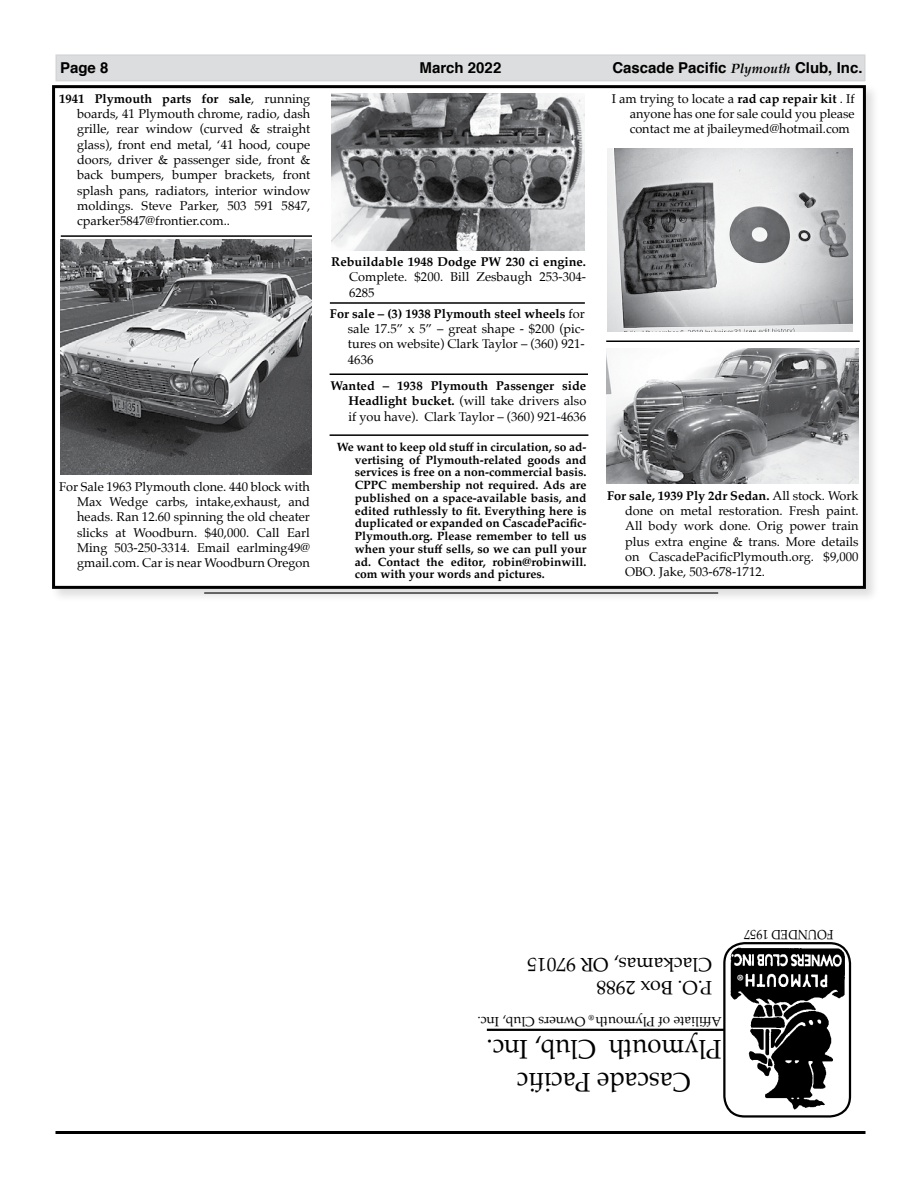
<style>
.page{position:relative;width:918px;height:1188px;background:#fff}
.page>*{position:absolute;margin:0;border:0;box-sizing:border-box;transform-origin:0 0}
.t1{font:27px/32.4px "Palatino Linotype";color:#000;text-align:center;scale:.95 1}
.t2{font:19.5px/23.4px "Palatino Linotype";color:#000}
.t3{font:700 15px "Helvetica";color:#000}
.t4{font:13.5px "Palatino Linotype";color:#000}
.t5{font:13.5px "Palatino Linotype";color:#000;scale:.9 1}
.t6{font:12.75px/15.3px "Palatino";color:#000;text-align:justify}
.t7{font:700 12.75px "Palatino";color:#000}
.t8{font:700 12px/12.8px "Palatino";color:#000;text-align:justify}
.t9{font:700 7.5px "Palatino Linotype";color:#000}
.t10{font:700 7.5px "Helvetica";color:#fff}
.s1{font-family:"Palatino";font-style:italic;font-size:13.5px}
.s2{font-weight:700}
</style>
<div class="page">
<div style="left:50px;top:83px;width:830px;height:520px;background:#000;opacity:.13"></div>
<div style="left:54px;top:87px;width:810px;height:500px;background:#fff"></div>
<div style="left:52px;top:85px;width:814px;height:504px;border:3px solid #000"></div>
<div style="left:56px;top:54px;width:810px;height:27px;background:#dcddde"></div>
<hr style="left:56px;top:1131px;width:810px;height:3px;background:#000">
<hr style="left:487px;top:1029px;width:238px;height:2px;background:#000">
<img style="left:727px;top:945px;width:121px;height:166px">
<div style="left:723px;top:942px;width:128px;height:176px;border:2px solid #000;border-radius:20px"></div>
<div style="left:733px;top:970px;width:11px;height:15px;background:#000;border-radius:50%"></div>
<div style="left:732px;top:969px;width:13px;height:16px;border:2px solid #000;border-radius:50%"></div>
<hr style="left:204px;top:592px;width:514px;height:2px;background:#000">
<hr style="left:606px;top:340px;width:254px;height:2px;background:#000">
<img style="left:606px;top:348px;width:253px;height:136px">
<img style="left:608px;top:148px;width:245px;height:183px">
<hr style="left:330px;top:302px;width:255px;height:2px;background:#000">
<hr style="left:330px;top:434px;width:258px;height:2px;background:#000">
<img style="left:332px;top:93px;width:253px;height:157px">
<hr style="left:61px;top:235px;width:251px;height:2px;background:#000">
<img style="left:60px;top:240px;width:252px;height:235px">
<hr style="left:330px;top:373px;width:258px;height:2px;background:#000">
<p class="t3" style="left:60px;top:56px;width:50px">Page 8</p>
<p class="t3" style="left:420px;top:56px;width:83px">March 2022</p>
<p class="t3" style="left:612px;top:56px;width:252px">Cascade Pacific <span class="s1">Plymouth</span> Club, Inc.</p>
<p class="t6" style="left:77px;top:91px;width:235px;text-indent:-18px"><span class="s2">1941 Plymouth parts for sale</span>, running boards, 41 Plymouth chrome, radio, dash grille, rear window (curved &amp; straight glass), front end metal, ‘41 hood, coupe doors, driver &amp; passenger side, front &amp; back bumpers, bumper brackets, front splash pans, radiators, interior window moldings. Steve Parker, 503 591 5847, cparker5847@frontier.com..</p>
<p class="t6" style="left:77px;top:479px;width:234px;text-indent:-18px">For Sale 1963 Plymouth clone. 440 block with Max Wedge carbs, intake,exhaust, and heads. Ran 12.60 spinning the old cheater slicks at Woodburn. $40,000. Call Earl Ming 503-250-3314. Email earlming49@ gmail.com. Car is near Woodburn Oregon</p>
<p class="t7" style="left:331px;top:251px;width:256px">Rebuildable 1948 Dodge PW 230 ci engine.</p>
<p class="t6" style="left:349px;top:269px;width:238px">Complete. $200. Bill Zesbaugh 253-304-<br>6285</p>
<p class="t6" style="left:348px;top:306px;width:238px;text-indent:-18px"><span class="s2">For sale – (3) 1938 Plymouth steel wheels</span> for sale 17.5” x 5” – great shape - $200 (pic&shy;tures on website) Clark Taylor – (360) 921- 4636</p>
<p class="t6" style="left:348px;top:378px;width:239px;text-indent:-18px"><span class="s2">Wanted – 1938 Plymouth Passenger side Headlight bucket.</span> (will take drivers also if you have). Clark Taylor – (360) 921-4636</p>
<p class="t8" style="left:355px;top:440px;width:233px;text-indent:-18px">We want to keep old stuff in circulation, so ad&shy;vertising of Plymouth-related goods and services is free on a non-commercial basis.<br>CPPC membership not required. Ads are published on a space-available basis, and edited ruthlessly to fit. Everything here is duplicated or expanded on CascadePacific-Plymouth.org. Please remember to tell us when your stuff sells, so we can pull your ad. Contact the editor, robin@robinwill. com with your words and pictures.</p>
<p class="t6" style="left:630px;top:91px;width:227px;text-indent:-18px">I am trying to locate a <span class="s2">rad cap repair kit</span> . If anyone has one for sale could you please contact me at jbaileymed@hotmail.com</p>
<p class="t6" style="left:625px;top:488px;width:235px;text-indent:-18px"><span class="s2">For sale, 1939 Ply 2dr Sedan.</span> All stock. Work done on metal restoration. Fresh paint.<br>All body work done. Orig power train plus extra engine &amp; trans. More details on CascadePacificPlymouth.org. $9,000<br>OBO. Jake, 503-678-1712.</p>
<h2 class="t2" style="left:712px;top:1000px;width:187px;rotate:-180deg">P.O. Box 2988<br>Clackamas, OR 97015</h2>
<p class="t4" style="left:722px;top:1031px;width:246px;rotate:-180deg">Affiliate of Plymouth Owners Club, Inc.</p>
<p class="t9" style="left:594px;top:1023px;width:7px;rotate:-180deg">®</p>
<h1 class="t1" style="left:722px;top:1099px;width:249px;rotate:-180deg">Cascade Pacific<br>Plymouth Club, Inc.</h1>
<p class="t5" style="left:834px;top:944px;width:101px;rotate:-180deg">FOUNDED 1957</p>
<p class="t10" style="left:743px;top:982px;width:7px;rotate:-180deg">®</p>
</div>
